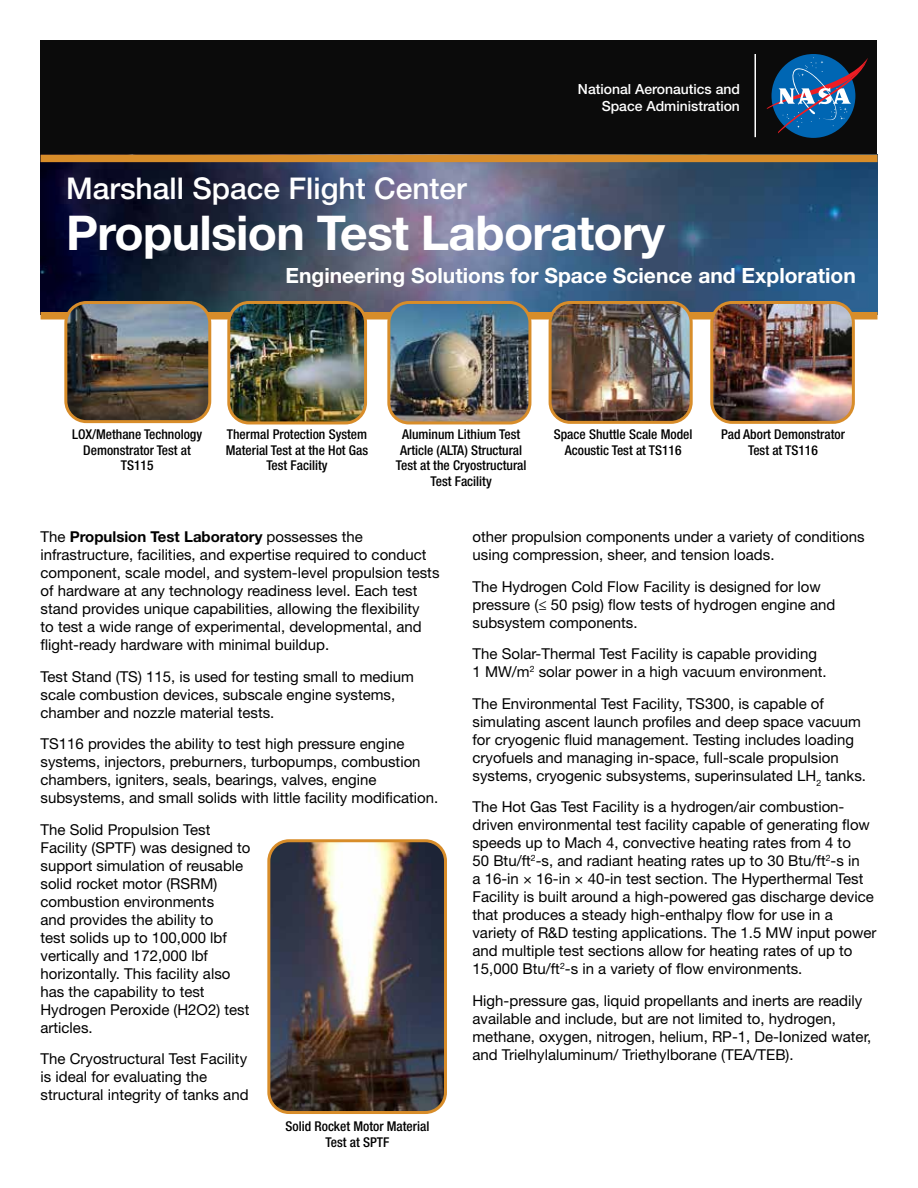
<style>
.page{position:relative;width:918px;height:1188px;background:#fff}
.page>*{position:absolute;margin:0;border:0;box-sizing:border-box;transform-origin:0 0}
.Banner__Title{font:700 48px "Helvetica Neue";letter-spacing:-.015em;color:#fff}
.t1{font:500 30px "Helvetica Neue LT Std";color:#fff}
.t2{font:700 21px "Helvetica Neue";color:#fff}
.t3{font:15px/18px "Helvetica Neue LT Std";color:#000}
.t4{font:500 13.95px/16.8px "Helvetica Neue LT Std";color:#fff;text-align:right}
.t5{font:500 condensed 13.5px/15.8px "Helvetica Neue LT Std";color:#000;text-align:center}
.s1{font-weight:700}
</style>
<div class="page">
<div style="left:40px;top:40px;width:838px;height:118px;background:#0b0b0b"></div>
<img style="left:40px;top:154px;width:838px;height:160px">
<div style="left:41px;top:155px;width:837px;height:7px;background:#d88d2a"></div>
<div style="left:772px;top:54px;width:83px;height:84px;background:#0066b3;border-radius:50%"></div>
<svg style="left:766px;top:57px;width:102px;height:76px"></svg>
<hr style="left:754px;top:54px;width:2px;height:83px;background:#fff">
<div style="left:41px;top:312px;width:837px;height:8px;background:#d88d2a"></div>
<img style="left:66px;top:303px;width:144px;height:119px">
<div style="left:64px;top:301px;width:147px;height:122px;border:3px solid #d88d2a;border-radius:21px"></div>
<img style="left:229px;top:302px;width:137px;height:121px">
<div style="left:227px;top:301px;width:140px;height:123px;border:3px solid #d88d2a;border-radius:20px"></div>
<img style="left:389px;top:302px;width:141px;height:121px">
<div style="left:387px;top:301px;width:144px;height:123px;border:3px solid #d88d2a;border-radius:20px"></div>
<img style="left:550px;top:302px;width:141px;height:120px">
<div style="left:549px;top:301px;width:144px;height:123px;border:3px solid #d88d2a;border-radius:20px"></div>
<img style="left:712px;top:302px;width:141px;height:118px">
<div style="left:710px;top:301px;width:145px;height:123px;border:3px solid #d88d2a;border-radius:20px"></div>
<img style="left:271px;top:843px;width:172px;height:267px">
<div style="left:267px;top:839px;width:180px;height:275px;border:3px solid #d88d2a;border-radius:20px"></div>
<p class="t4" style="left:578px;top:81px;width:164px">National Aeronautics and<br>Space Administration</p>
<p class="t1" style="left:66px;top:170px;width:402px">Marshall Space Flight Center</p>
<p class="Banner__Title" style="left:66px;top:203px;width:600px">Propulsion Test Laboratory</p>
<h3 class="t2" style="left:285px;top:263px;width:572px">Engineering Solutions for Space Science and Exploration</h3>
<p class="t5" style="left:72px;top:426px;width:132px">LOX/Methane Technology<br>Demonstrator Test at<br>TS115</p>
<p class="t5" style="left:226px;top:426px;width:144px">Thermal Protection System<br>Material Test at the Hot Gas<br>Test Facility</p>
<p class="t5" style="left:396px;top:426px;width:132px">Aluminum Lithium Test<br>Article (ALTA) Structural<br>Test at the Cryostructural<br>Test Facility</p>
<p class="t5" style="left:554px;top:426px;width:140px">Space Shuttle Scale Model<br>Acoustic Test at TS116</p>
<p class="t5" style="left:721px;top:426px;width:125px">Pad Abort Demonstrator</p>
<p class="t5" style="left:748px;top:442px;width:71px">Test at TS116</p>
<p class="t3" style="left:40px;top:528px;width:401px">The <span class="s1">Propulsion Test Laboratory</span> possesses the infrastructure, facilities, and expertise required to conduct component, scale model, and system-level propulsion tests of hardware at any technology readiness level. Each test stand provides unique capabilities, allowing the flexibility<br>to test a wide range of experimental, developmental, and flight-ready hardware with minimal buildup.</p>
<p class="t3" style="left:40px;top:667px;width:375px">Test Stand (TS) 115, is used for testing small to medium scale combustion devices, subscale engine systems, chamber and nozzle material tests.</p>
<p class="t3" style="left:40px;top:735px;width:399px">TS116 provides the ability to test high pressure engine systems, injectors, preburners, turbopumps, combustion chambers, igniters, seals, bearings, valves, engine subsystems, and small solids with little facility modification.</p>
<p class="t3" style="left:40px;top:820px;width:211px">The Solid Propulsion Test<br>Facility (SPTF) was designed to support simulation of reusable solid rocket motor (RSRM) combustion environments<br>and provides the ability to<br>test solids up to 100,000 lbf vertically and 172,000 lbf horizontally. This facility also has the capability to test<br>Hydrogen Peroxide (H2O2) test articles.</p>
<p class="t3" style="left:40px;top:1050px;width:210px">The Cryostructural Test Facility is ideal for evaluating the structural integrity of tanks and</p>
<p class="t5" style="left:286px;top:1118px;width:145px">Solid Rocket Motor Material<br>Test at SPTF</p>
<p class="t3" style="left:472px;top:528px;width:394px">other propulsion components under a variety of conditions using compression, sheer, and tension loads.</p>
<p class="t3" style="left:472px;top:577px;width:364px">The Hydrogen Cold Flow Facility is designed for low pressure (≤ 50 psig) flow tests of hydrogen engine and subsystem components.</p>
<p class="t3" style="left:472px;top:645px;width:356px">The Solar-Thermal Test Facility is capable providing<br>1 MW/m<sup>2</sup> solar power in a high vacuum environment.</p>
<p class="t3" style="left:473px;top:694px;width:395px">The Environmental Test Facility, TS300, is capable of simulating ascent launch profiles and deep space vacuum for cryogenic fluid management. Testing includes loading cryofuels and managing in-space, full-scale propulsion systems, cryogenic subsystems, superinsulated LH<sub>2</sub> tanks.</p>
<p class="t3" style="left:472px;top:798px;width:405px">The Hot Gas Test Facility is a hydrogen/air combustion&shy;driven environmental test facility capable of generating flow speeds up to Mach 4, convective heating rates from 4 to<br>50 Btu/ft<sup>2</sup>-s, and radiant heating rates up to 30 Btu/ft<sup>2</sup>-s in<br>a 16-in × 16-in × 40-in test section. The Hyperthermal Test Facility is built around a high-powered gas discharge device that produces a steady high-enthalpy flow for use in a variety of R&amp;D testing applications. The 1.5 MW input power and multiple test sections allow for heating rates of up to 15,000 Btu/ft<sup>2</sup>-s in a variety of flow environments.</p>
<p class="t3" style="left:473px;top:991px;width:400px">High-pressure gas, liquid propellants and inerts are readily available and include, but are not limited to, hydrogen, methane, oxygen, nitrogen, helium, RP-1, De-Ionized water, and Trielhylaluminum/ Triethylborane (TEA/TEB).</p>
</div>
